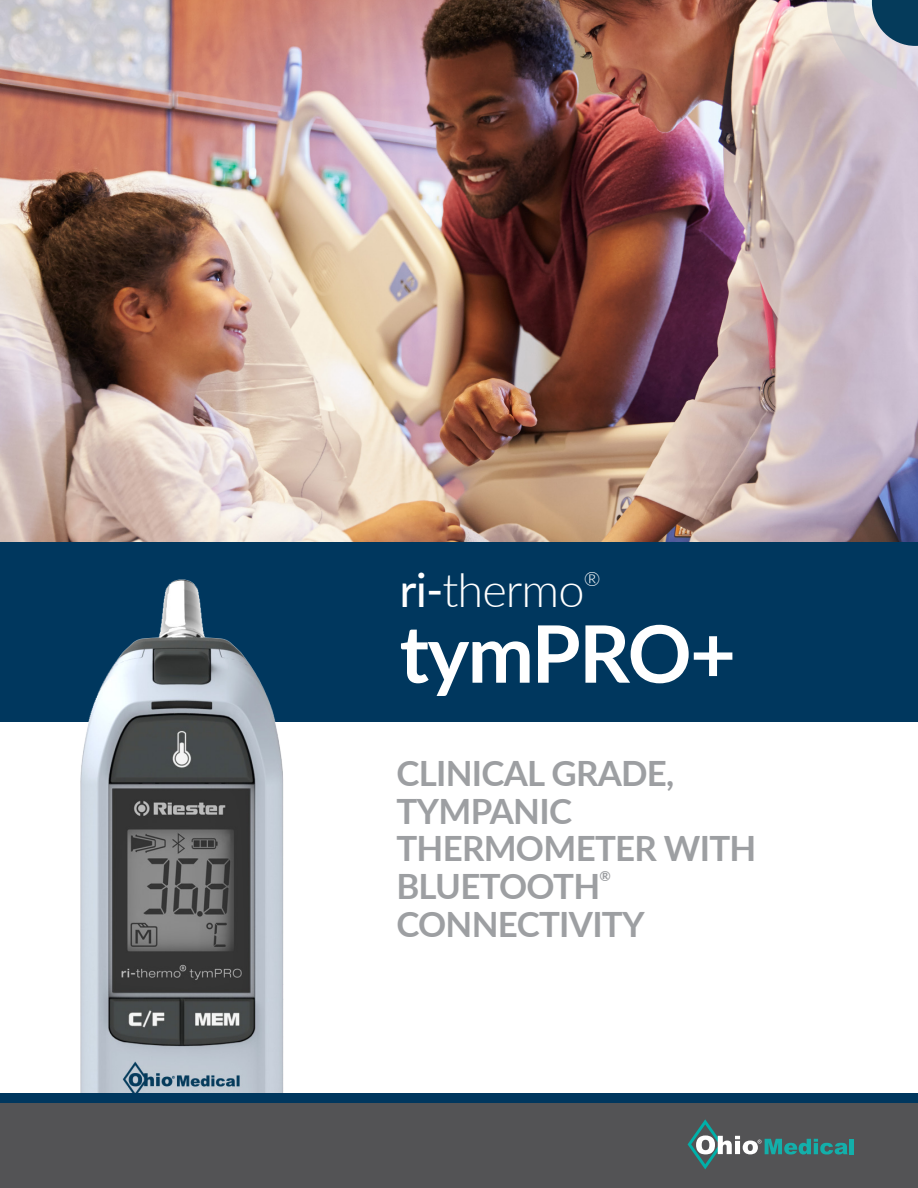
<style>
.page{position:relative;width:918px;height:1188px;background:#fff}
.page>*{position:absolute;margin:0;border:0;box-sizing:border-box;transform-origin:0 0}
.t1{font:700 79.2px "Lato";letter-spacing:-.02em;color:#fff}
.t2{font:300 46.95px "Lato";letter-spacing:-.02em;color:#fff}
.t3{font:700 34.8px/37.7px "Lato";letter-spacing:-.02em;color:#9d9fa2}
.t4{font:300 19.95px "Lato";color:#fff}
.t5{font:700 13.8px "Lato";color:#9d9fa2}
.s1{font-weight:400}
</style>
<div class="page">
<img style="left:0;top:0;width:918px;height:542px">
<div style="left:0;top:542px;width:918px;height:179px;background:#00375e"></div>
<img style="left:38px;top:579px;width:301px;height:514px">
<div style="left:0;top:1094px;width:918px;height:10px;background:#00375e"></div>
<svg style="left:789px;top:0;width:1px;height:89px"></svg>
<svg style="left:827px;top:0;width:91px;height:89px;background:#aaafb9"></svg>
<div style="left:0;top:1104px;width:918px;height:84px;background:#535355"></div>
<hr style="left:850px;top:1139px;width:4px;height:15px;background:#13afaa">
<svg style="left:688px;top:1119px;width:160px;height:50px"></svg>
<h2 class="t2" style="left:400px;top:557px;width:187px"><span class="s1">ri-</span>thermo</h2>
<p class="t4" style="left:584px;top:565px;width:18px">®</p>
<h1 class="t1" style="left:400px;top:596px;width:338px">tymPRO+</h1>
<p class="t3" style="left:396px;top:753px;width:362px">CLINICAL GRADE,<br>TYMPANIC<br>THERMOMETER WITH<br>BLUETOOTH</p>
<p class="t5" style="left:600px;top:866px;width:13px">®</p>
<p class="t3" style="left:396px;top:904px;width:250px">CONNECTIVITY</p>
</div>
